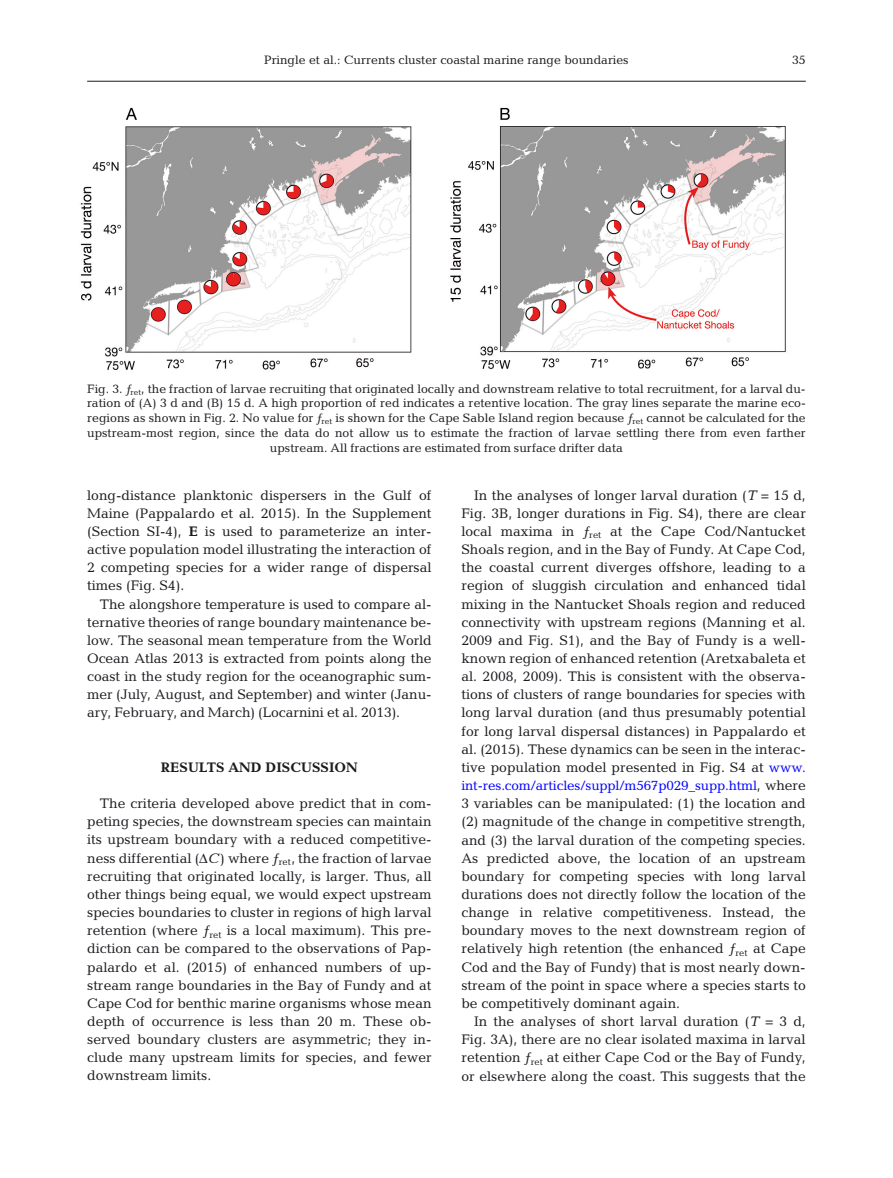
<style>
.page{position:relative;width:893px;height:1178px;background:#fff}
.page>*{position:absolute;margin:0;border:0;box-sizing:border-box;transform-origin:0 0}
.t1{font:13.95px/18.1px "Candida";color:#1b1c20;text-align:justify}
.t2{font:700 13.95px "Candida";color:#1b1c20}
.t3{font:13.5px "Candida";letter-spacing:-.01em;color:#00f}
.t4{font:12.3px/14.7px "Candida";color:#1b1c20;text-align:center}
.s1{font-weight:700}
.s2{font-family:"Oblique Straight Plain"}
.s3{font-size:13.5px;color:#00f}
.s4{font-size:13.95px;color:#1b1c20}
</style>
<div class="page">
<hr style="left:87px;top:81px;width:719px;height:1px;background:#1b1c20">
<img style="left:80px;top:107px;width:706px;height:263px">
<p class="t4" style="left:264px;top:53px;width:366px">Pringle et al.: Currents cluster coastal marine range boundaries</p>
<p class="t4" style="left:792px;top:53px;width:15px">35</p>
<p class="t4" style="left:87px;top:382px;width:720px">Fig. 3. ƒ<sub>ret</sub>, the fraction of larvae recruiting that originated locally and downstream relative to total recruitment, for a larval du&shy;ration of (A) 3 d and (B) 15 d. A high proportion of red indicates a retentive location. The gray lines separate the marine eco&shy;regions as shown in Fig. 2. No value for ƒ<sub>ret</sub> is shown for the Cape Sable Island region because ƒ<sub>ret</sub> cannot be calculated for the upstream-most region, since the data do not allow us to estimate the fraction of larvae settling there from even farther upstream. All fractions are estimated from surface drifter data</p>
<p class="t1" style="left:87px;top:487px;width:346px">long-distance planktonic dispersers in the Gulf of Maine (Pappalardo et al. 2015). In the Supplement (Section SI-4), <span class="s1">E</span> is used to parameterize an inter - active population model illustrating the interaction of 2 competing species for a wider range of dispersal times (Fig. S4).</p>
<p class="t1" style="left:87px;top:596px;width:346px;text-indent:13px">The alongshore temperature is used to compare al&shy;ternative theories of range boundary maintenance be&shy;low. The seasonal mean temperature from the World Ocean Atlas 2013 is extracted from points along the coast in the study region for the oceanographic sum&shy;mer (July, August, and September) and winter (Janu&shy;ary, February, and March) (Locarnini et al. 2013).</p>
<p class="t2" style="left:161px;top:762px;width:198px">RESULTS AND DISCUSSION</p>
<p class="t1" style="left:87px;top:796px;width:346px;text-indent:13px">The criteria developed above predict that in com&shy;peting species, the downstream species can maintain its upstream boundary with a reduced competitive&shy;ness differential ( <span class="s2">C</span>) where ƒ<sub>ret</sub>, the fraction of larvae recruiting that originated locally, is larger. Thus, all other things being equal, we would expect upstream species boundaries to cluster in regions of high larval retention (where ƒ<sub>ret</sub> is a local maximum). This pre&shy;diction can be compared to the observations of Pap&shy;palardo et al. (2015) of enhanced numbers of up - stream range boundaries in the Bay of Fundy and at Cape Cod for benthic marine organisms whose mean depth of occurrence is less than 20 m. These ob - served boundary clusters are asymmetric; they in - clude many upstream limits for species, and fewer downstream limits.</p>
<p class="t1" style="left:461px;top:487px;width:346px;text-indent:13px">In the analyses of longer larval duration (<span class="s2">T</span> = 15 d, Fig. 3B, longer durations in Fig. S4), there are clear local maxima in ƒ<sub>ret</sub> at the Cape Cod/Nantucket Shoals region, and in the Bay of Fundy. At Cape Cod, the coastal current diverges offshore, leading to a region of sluggish circulation and enhanced tidal mixing in the Nantucket Shoals region and reduced connectivity with upstream regions (Manning et al.<br>2009 and Fig. S1), and the Bay of Fundy is a well&shy;known region of enhanced retention (Aretxabaleta et al. 2008, 2009). This is consistent with the observa&shy;tions of clusters of range boundaries for species with long larval duration (and thus presumably potential for long larval dispersal distances) in Pappalardo et al. (2015). These dynamics can be seen in the interac&shy;tive population model presented in Fig. S4 at <span class="s3">www.</span></p>
<p class="t3" style="left:461px;top:781px;width:346px">int-res. com/ articles/ suppl/ m567 p029_ supp.html<span class="s4">, where</span></p>
<p class="t1" style="left:461px;top:796px;width:346px">3 variables can be manipulated: (1) the location and (2) magnitude of the change in competitive strength, and (3) the larval duration of the competing species.<br>As predicted above, the location of an upstream boundary for competing species with long larval durations does not directly follow the location of the change in relative competitiveness. Instead, the boundary moves to the next downstream region of relatively high retention (the enhanced ƒ<sub>ret</sub> at Cape Cod and the Bay of Fundy) that is most nearly down&shy;stream of the point in space where a species starts to be competitively dominant again.</p>
<p class="t1" style="left:461px;top:1014px;width:346px;text-indent:13px">In the analyses of short larval duration (<span class="s2">T</span> = 3 d, Fig. 3A), there are no clear isolated maxima in larval retention ƒ<sub>ret</sub> at either Cape Cod or the Bay of Fundy, or elsewhere along the coast. This suggests that the</p>
</div>
